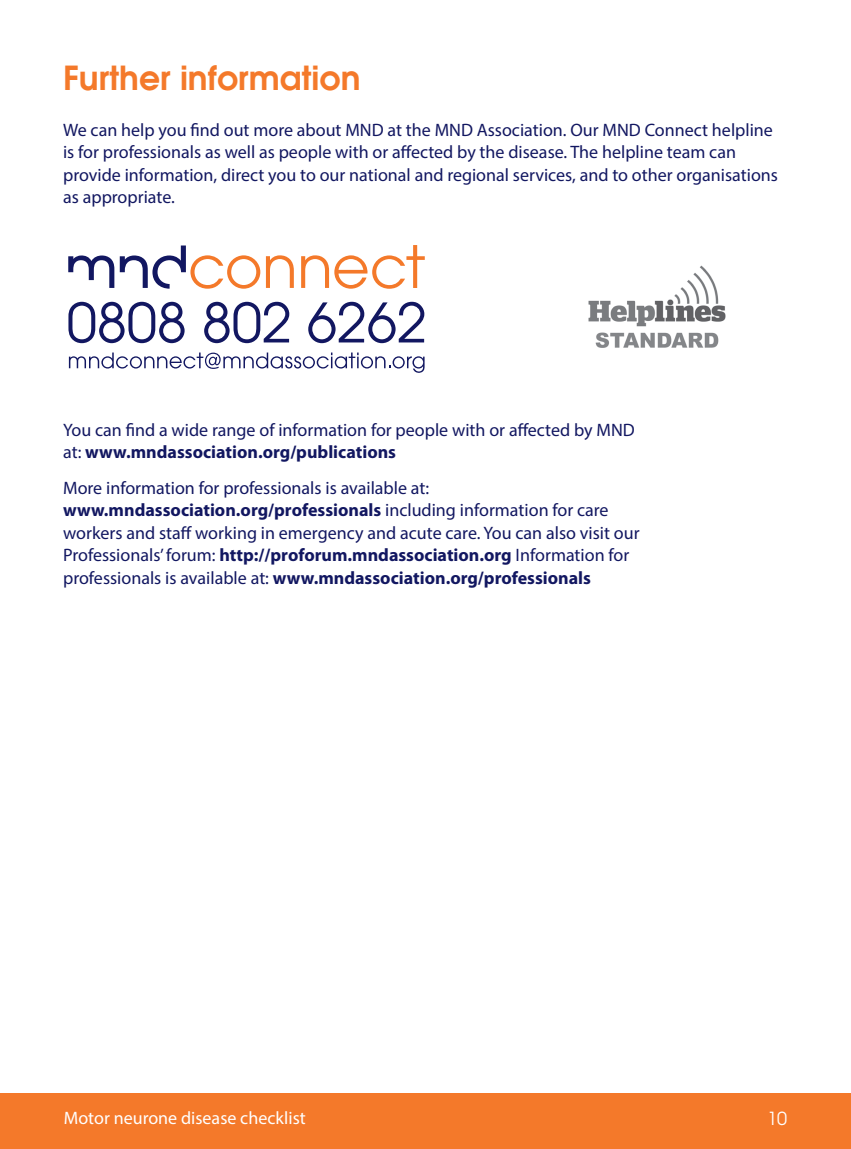
<style>
.page{position:relative;width:851px;height:1149px;background:#fff}
.page>*{position:absolute;margin:0;border:0;box-sizing:border-box;transform-origin:0 0}
.t1{font:600 33px "Avant Garde";color:#f4792a}
.t2{font:18px/22.5px "Myriad Pro";color:#121761}
.t3{font:18px "Myriad Pro";color:#fff}
.t4{font:18px "Avant Garde";color:#fff}
.s1{font-weight:700}
</style>
<div class="page">
<div style="left:0;top:1093px;width:850px;height:55px;background:#f4792a"></div>
<img style="left:588px;top:265px;width:138px;height:83px">
<svg style="left:266px;top:255px;width:28px;height:33px"></svg>
<svg style="left:301px;top:245px;width:123px;height:44px"></svg>
<svg style="left:68px;top:255px;width:46px;height:33px"></svg>
<svg style="left:120px;top:245px;width:140px;height:43px"></svg>
<svg style="left:69px;top:352px;width:355px;height:21px"></svg>
<svg style="left:68px;top:302px;width:356px;height:41px"></svg>
<h1 class="t1" style="left:63px;top:56px;width:299px">Further information</h1>
<p class="t2" style="left:63px;top:118px;width:716px">We can help you find out more about MND at the MND Association. Our MND Connect helpline is for professionals as well as people with or affected by the disease. The helpline team can provide information, direct you to our national and regional services, and to other organisations as appropriate.</p>
<p class="t2" style="left:63px;top:418px;width:573px">You can find a wide range of information for people with or affected by MND at: <span class="s1">www.mndassociation.org/publications</span></p>
<p class="t2" style="left:63px;top:476px;width:578px">More information for professionals is available at: <span class="s1">www.mndassociation.org/professionals</span> including information for care workers and staff working in emergency and acute care. You can also visit our Professionals’ forum: <span class="s1">http://proforum.mndassociation.org</span> Information for professionals is available at: <span class="s1">www.mndassociation.org/professionals</span></p>
<p class="t3" style="left:64px;top:1106px;width:243px">Motor neurone disease checklist</p>
<p class="t4" style="left:767px;top:1107px;width:21px">10</p>
</div>
